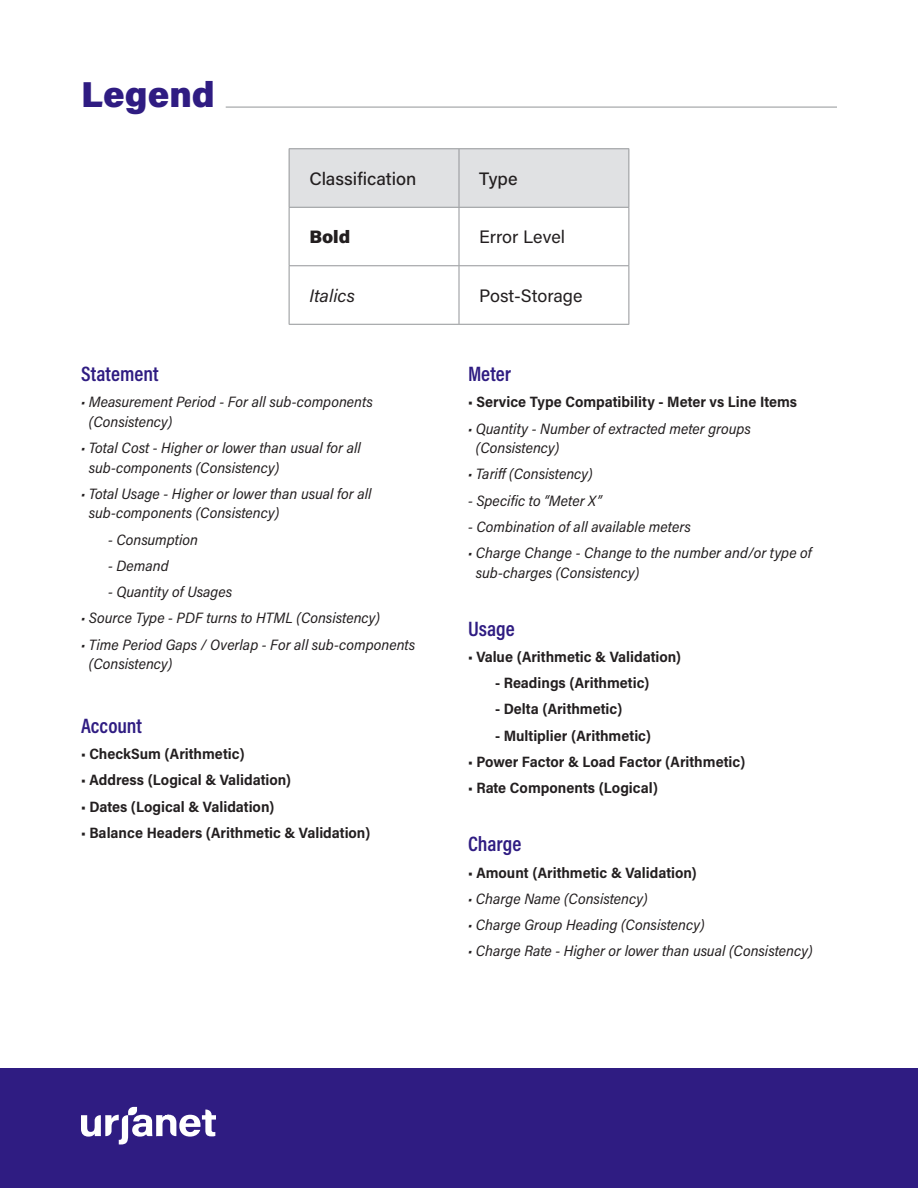
<style>
.page{position:relative;width:918px;height:1188px;background:#fff}
.page>*{position:absolute;margin:0;border:0;box-sizing:border-box;transform-origin:0 0}
.body{font:900 36px "Acumin Pro";letter-spacing:.005em;color:#2f1c82}
.body-2{font:600 21px "Acumin Pro Cond";color:#2f1c82}
.t1{font:18px "Acumin Pro";letter-spacing:-.005em;color:#231f20}
.t2{font:500 18px "Acumin Pro";color:#231f20}
.t3{font:italic 18px "Acumin Pro";color:#231f20}
.t4{font:900 18px "Acumin Pro";color:#231f20}
.body-3{font:italic 15px/19.5px "Acumin Pro Semi Cond";color:#231f20}
.body-4{font:700 15px "Acumin Pro Semi Cond";color:#231f20}
</style>
<div class="page">
<div style="left:290px;top:149px;width:339px;height:58px;background:#e0e1e3"></div>
<hr style="left:289px;top:148px;width:170px;height:1px;background:#939598">
<hr style="left:289px;top:149px;width:1px;height:58px;background:#939598">
<hr style="left:459px;top:148px;width:170px;height:1px;background:#939598">
<hr style="left:459px;top:149px;width:1px;height:58px;background:#939598">
<hr style="left:629px;top:149px;width:1px;height:58px;background:#939598">
<hr style="left:289px;top:207px;width:170px;height:1px;background:#939598">
<hr style="left:289px;top:208px;width:1px;height:57px;background:#939598">
<hr style="left:459px;top:207px;width:170px;height:1px;background:#939598">
<hr style="left:459px;top:208px;width:1px;height:57px;background:#939598">
<hr style="left:629px;top:208px;width:1px;height:57px;background:#939598">
<hr style="left:289px;top:265px;width:170px;height:1px;background:#939598">
<hr style="left:289px;top:266px;width:1px;height:58px;background:#939598">
<hr style="left:459px;top:265px;width:170px;height:1px;background:#939598">
<hr style="left:459px;top:266px;width:1px;height:58px;background:#939598">
<hr style="left:629px;top:266px;width:1px;height:58px;background:#939598">
<hr style="left:289px;top:324px;width:170px;height:1px;background:#939598">
<hr style="left:459px;top:324px;width:170px;height:1px;background:#939598">
<hr style="left:226px;top:107px;width:611px;height:1px;background:#939598">
<div style="left:0;top:1068px;width:918px;height:120px;background:#2f1c82"></div>
<svg style="left:81px;top:1107px;width:135px;height:38px"></svg>
<p class="body" style="left:81px;top:69px;width:135px">Legend</p>
<p class="t2" style="left:309px;top:166px;width:108px">Classification</p>
<p class="t2" style="left:479px;top:166px;width:40px">Type</p>
<p class="t4" style="left:309px;top:224px;width:42px">Bold</p>
<p class="t1" style="left:479px;top:224px;width:87px">Error Level</p>
<p class="t3" style="left:309px;top:283px;width:47px">Italics</p>
<p class="t1" style="left:479px;top:283px;width:105px">Post-Storage</p>
<p class="body-2" style="left:81px;top:360px;width:79px">Statement</p>
<p class="body-3" style="left:89px;top:392px;width:286px;text-indent:-8px">• Measurement Period - For all sub-components (Consistency)</p>
<p class="body-3" style="left:89px;top:437px;width:273px;text-indent:-8px">• Total Cost - Higher or lower than usual for all sub-components (Consistency)</p>
<p class="body-3" style="left:89px;top:483px;width:284px;text-indent:-8px">• Total Usage - Higher or lower than usual for all sub-components (Consistency)</p>
<p class="body-3" style="left:108px;top:529px;width:92px">- Consumption</p>
<p class="body-3" style="left:108px;top:555px;width:62px">- Demand</p>
<p class="body-3" style="left:108px;top:581px;width:126px">- Quantity of Usages</p>
<p class="body-3" style="left:81px;top:608px;width:301px">• Source Type - PDF turns to HTML (Consistency)</p>
<p class="body-3" style="left:89px;top:634px;width:328px;text-indent:-8px">• Time Period Gaps / Overlap - For all sub-components (Consistency)</p>
<p class="body-2" style="left:81px;top:712px;width:63px">Account</p>
<p class="body-4" style="left:81px;top:743px;width:165px">• CheckSum (Arithmetic)</p>
<p class="body-4" style="left:81px;top:770px;width:212px">• Address (Logical &amp; Validation)</p>
<p class="body-4" style="left:81px;top:796px;width:195px">• Dates (Logical &amp; Validation)</p>
<p class="body-4" style="left:81px;top:822px;width:291px">• Balance Headers (Arithmetic &amp; Validation)</p>
<p class="body-2" style="left:468px;top:360px;width:45px">Meter</p>
<p class="body-4" style="left:468px;top:391px;width:331px">• Service Type Compatibility - Meter vs Line Items</p>
<p class="body-3" style="left:476px;top:418px;width:277px;text-indent:-8px">• Quantity - Number of extracted meter groups (Consistency)</p>
<p class="body-3" style="left:468px;top:464px;width:126px">• Tariff (Consistency)</p>
<p class="body-3" style="left:468px;top:490px;width:135px">- Specific to “Meter X”</p>
<p class="body-3" style="left:468px;top:516px;width:224px">- Combination of all available meters</p>
<p class="body-3" style="left:476px;top:542px;width:337px;text-indent:-8px">• Charge Change - Change to the number and/or type of sub-charges (Consistency)</p>
<p class="body-2" style="left:468px;top:615px;width:48px">Usage</p>
<p class="body-4" style="left:468px;top:646px;width:215px">• Value (Arithmetic &amp; Validation)</p>
<p class="body-4" style="left:495px;top:672px;width:156px">- Readings (Arithmetic)</p>
<p class="body-4" style="left:495px;top:699px;width:129px">- Delta (Arithmetic)</p>
<p class="body-4" style="left:495px;top:725px;width:158px">- Multiplier (Arithmetic)</p>
<p class="body-4" style="left:468px;top:751px;width:279px">• Power Factor &amp; Load Factor (Arithmetic)</p>
<p class="body-4" style="left:468px;top:777px;width:192px">• Rate Components (Logical)</p>
<p class="body-2" style="left:468px;top:830px;width:55px">Charge</p>
<p class="body-4" style="left:468px;top:862px;width:230px">• Amount (Arithmetic &amp; Validation)</p>
<p class="body-3" style="left:468px;top:888px;width:181px">• Charge Name (Consistency)</p>
<p class="body-3" style="left:468px;top:915px;width:238px">• Charge Group Heading (Consistency)</p>
<p class="body-3" style="left:468px;top:941px;width:346px">• Charge Rate - Higher or lower than usual (Consistency)</p>
</div>
